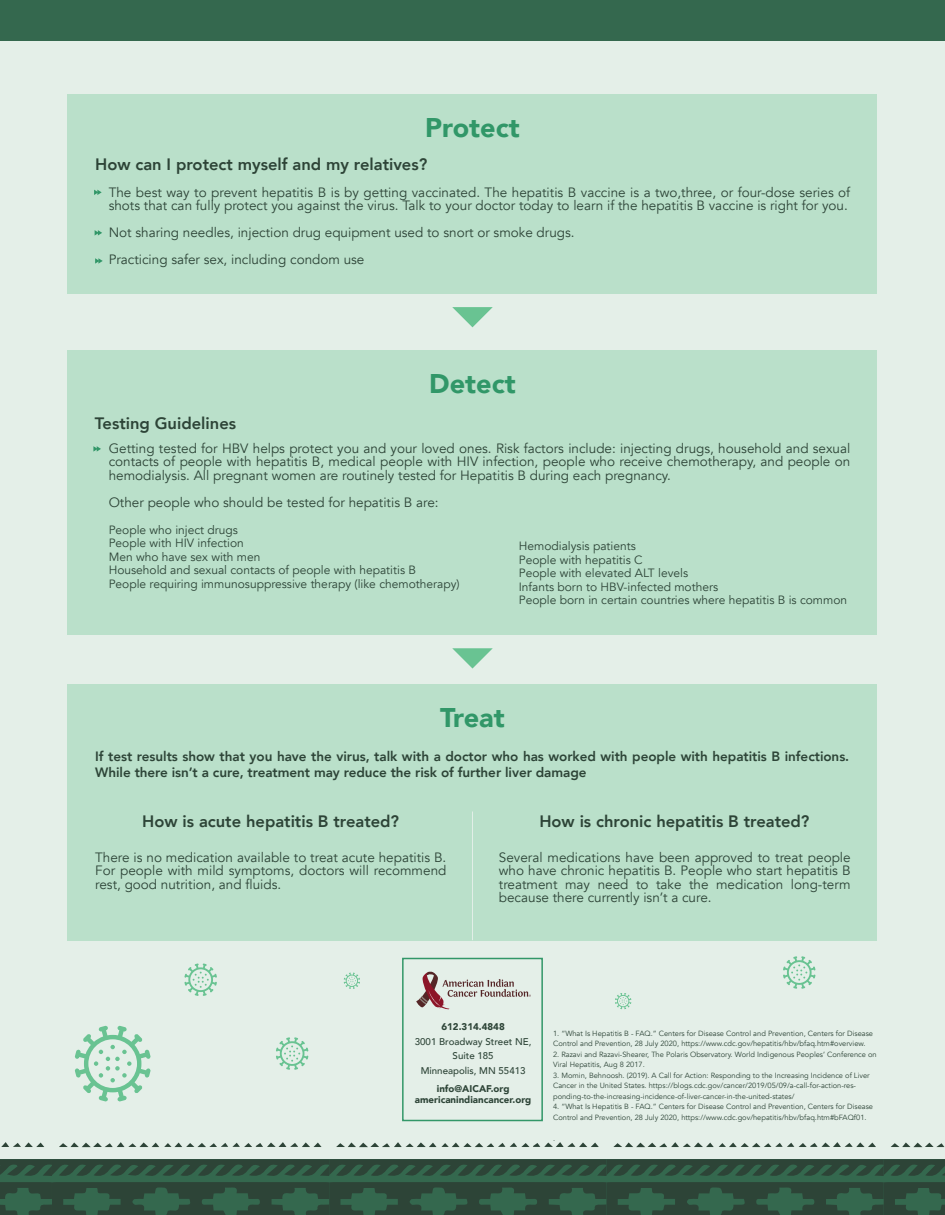
<style>
.page{position:relative;width:945px;height:1215px;background:#e4efe8}
.page>*{position:absolute;margin:0;border:0;box-sizing:border-box;transform-origin:0 0}
.t1{font:900 27px "Avenir";color:#319768}
.t2{font:800 16.5px "Avenir";color:#2d4437}
.t3{font:13.5px/13.5px "Avenir";color:#2d4437;text-align:justify}
.t4{font:800 13.5px/16.2px "Avenir";letter-spacing:-.005em;color:#2d4437}
.t5{font:12px/13.5px "Avenir";color:#2d4437}
.t6{font:900 9.75px/11.4px "Avenir";color:#2d4437;text-align:center}
.t7{font:500 9.75px/14.5px "Avenir";color:#2d4437;text-align:center}
.t8{font:7.5px/10.5px "Avenir";color:#2d4437}
</style>
<div class="page">
<div style="left:0;top:0;width:945px;height:40px;background:#34684e"></div>
<svg style="left:891px;top:1142px;width:53px;height:5px"></svg>
<svg style="left:613px;top:1142px;width:263px;height:5px"></svg>
<svg style="left:336px;top:1142px;width:263px;height:5px"></svg>
<svg style="left:59px;top:1142px;width:263px;height:5px"></svg>
<svg style="left:0;top:1159px;width:945px;height:56px;background:#2f5340"></svg>
<svg style="left:1px;top:1142px;width:43px;height:5px"></svg>
<div style="left:68px;top:94px;width:810px;height:200px;background:#bae0ca"></div>
<svg style="left:95px;top:258px;width:8px;height:6px"></svg>
<div style="left:402px;top:958px;width:141px;height:163px;border:2px solid #329768"></div>
<div style="left:68px;top:684px;width:810px;height:257px;background:#bae0ca"></div>
<hr style="left:472px;top:812px;width:1px;height:128px;background:#e2eee7">
<svg style="left:452px;top:648px;width:41px;height:21px"></svg>
<svg style="left:452px;top:307px;width:41px;height:20px"></svg>
<svg style="left:184px;top:963px;width:33px;height:33px"></svg>
<svg style="left:783px;top:956px;width:33px;height:33px"></svg>
<svg style="left:276px;top:1037px;width:32px;height:33px"></svg>
<svg style="left:615px;top:993px;width:16px;height:16px"></svg>
<svg style="left:344px;top:973px;width:16px;height:16px"></svg>
<svg style="left:75px;top:1026px;width:76px;height:76px"></svg>
<svg style="left:95px;top:230px;width:7px;height:6px"></svg>
<svg style="left:94px;top:190px;width:8px;height:5px"></svg>
<div style="left:68px;top:350px;width:810px;height:284px;background:#bae0ca"></div>
<svg style="left:93px;top:446px;width:8px;height:6px"></svg>
<svg style="left:416px;top:971px;width:115px;height:38px"></svg>
<h1 class="t1" style="left:425px;top:105px;width:96px">Protect</h1>
<p class="t2" style="left:95px;top:151px;width:334px">How can I protect myself and my relatives?</p>
<p class="t3" style="left:109px;top:186px;width:743px">The best way to prevent hepatitis B is by getting vaccinated. The hepatitis B vaccine is a two,three, or four-dose series of shots that can fully protect you against the virus. Talk to your doctor today to learn if the hepatitis B vaccine is right for you.</p>
<p class="t3" style="left:109px;top:219px;width:467px;line-height:27px">Not sharing needles, injection drug equipment used to snort or smoke drugs.<br>Practicing safer sex, including condom use</p>
<h1 class="t1" style="left:429px;top:360px;width:88px">Detect</h1>
<p class="t2" style="left:95px;top:410px;width:143px">Testing Guidelines</p>
<p class="t3" style="left:109px;top:442px;width:743px">Getting tested for HBV helps protect you and your loved ones. Risk factors include: injecting drugs, household and sexual contacts of people with hepatitis B, medical people with HIV infection, people who receive chemotherapy, and people on hemodialysis. All pregnant women are routinely tested for Hepatitis B during each pregnancy.</p>
<p class="t3" style="left:109px;top:496px;width:331px">Other people who should be tested for hepatitis B are:</p>
<p class="t5" style="left:109px;top:523px;width:352px">People who inject drugs<br>People with HIV infection<br>Men who have sex with men<br>Household and sexual contacts of people with hepatitis B<br>People requiring immunosuppressive therapy (like chemotherapy)</p>
<p class="t5" style="left:519px;top:540px;width:330px">Hemodialysis patients<br>People with hepatitis C<br>People with elevated ALT levels<br>Infants born to HBV-infected mothers<br>People born in certain countries where hepatitis B is common</p>
<h1 class="t1" style="left:440px;top:694px;width:66px">Treat</h1>
<p class="t4" style="left:95px;top:748px;width:756px">If test results show that you have the virus, talk with a doctor who has worked with people with hepatitis B infections.<br>While there isn’t a cure, treatment may reduce the risk of further liver damage</p>
<p class="t2" style="left:142px;top:808px;width:259px">How is acute hepatitis B treated?</p>
<p class="t2" style="left:539px;top:808px;width:272px">How is chronic hepatitis B treated?</p>
<p class="t3" style="left:95px;top:850px;width:353px">There is no medication available to treat acute hepatitis B.<br>For people with mild symptoms, doctors will recommend rest, good nutrition, and fluids.</p>
<p class="t3" style="left:499px;top:850px;width:353px">Several medications have been approved to treat people who have chronic hepatitis B. People who start hepatitis B treatment may need to take the medication long-term because there currently isn’t a cure.</p>
<p class="t6" style="left:441px;top:1021px;width:65px">612.314.4848</p>
<p class="t7" style="left:415px;top:1033px;width:118px">3001 Broadway Street NE,<br>Suite 185<br>Minneapolis, MN 55413</p>
<p class="t6" style="left:415px;top:1082px;width:118px">info@AICAF.org americanindiancancer.org</p>
<p class="t8" style="left:553px;top:1028px;width:322px">1. “What Is Hepatitis B - FAQ.” Centers for Disease Control and Prevention, Centers for Disease<br>Control and Prevention, 28 July 2020, https://www.cdc.gov/hepatitis/hbv/bfaq.htm#overview.</p>
<p class="t8" style="left:553px;top:1049px;width:325px">2. Razavi and Razavi-Shearer, The Polaris Observatory. World Indigenous Peoples’ Conference on<br>Viral Hepatitis, Aug 8 2017.</p>
<p class="t8" style="left:553px;top:1070px;width:318px">3. Momin, Behnoosh. (2019). A Call for Action: Responding to the Increasing Incidence of Liver<br>Cancer in the United States. https://blogs.cdc.gov/cancer/2019/05/09/a-call-for-action-res&shy;ponding-to-the-increasing-incidence-of-liver-cancer-in-the-united-states/</p>
<p class="t8" style="left:553px;top:1102px;width:322px">4. “What Is Hepatitis B - FAQ.” Centers for Disease Control and Prevention, Centers for Disease<br>Control and Prevention, 28 July 2020, https://www.cdc.gov/hepatitis/hbv/bfaq.htm#bFAQf01.</p>
<p class="t8" style="left:553px;top:1133px;width:4px">.</p>
</div>
